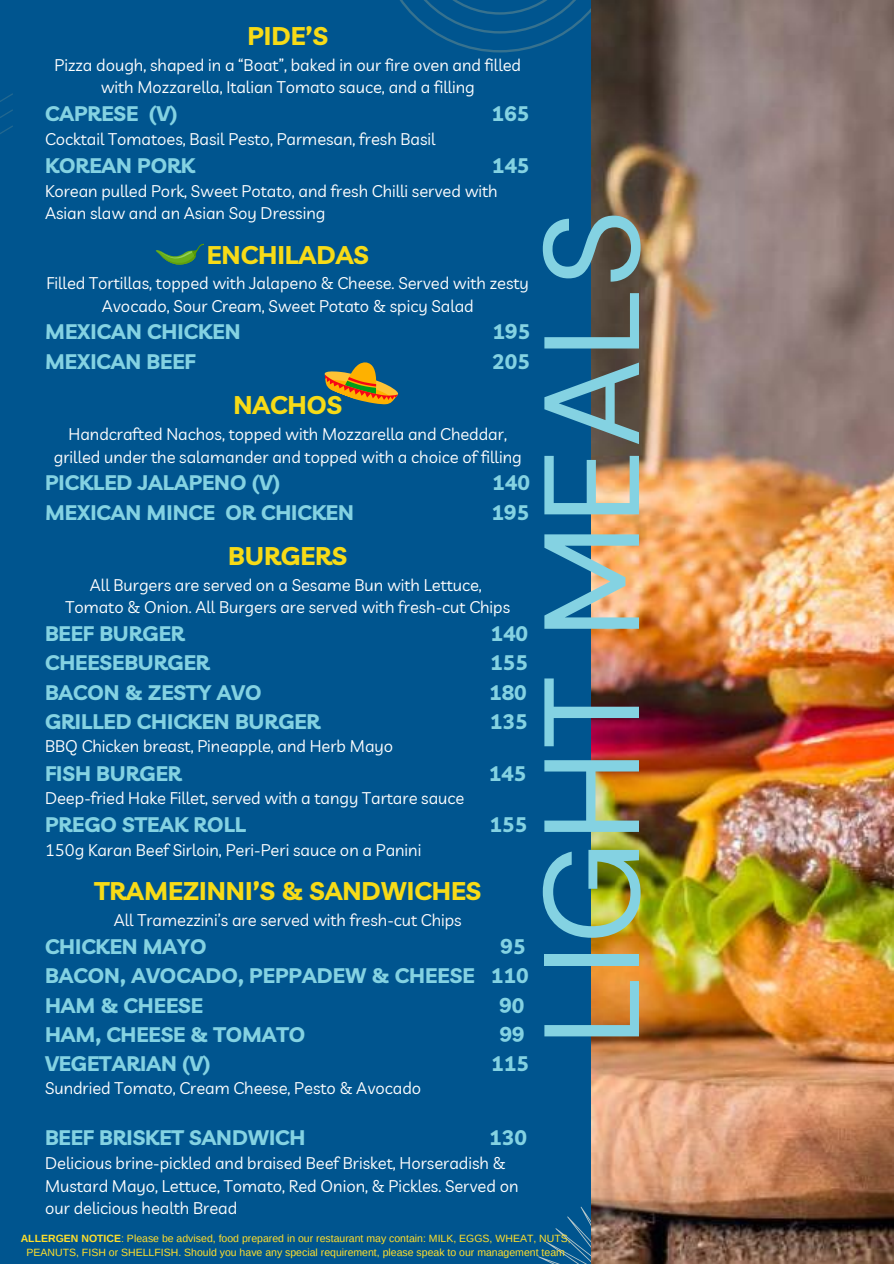
<style>
.page{position:relative;width:894px;height:1264px;background:#fff}
.page>*{position:absolute;margin:0;border:0;box-sizing:border-box;transform-origin:0 0}
.t1{font:135px "DM Sans";color:#84d2e2}
.t2{font:700 25.5px "Livvic";color:#f7db17}
.t3{font:700 21px/29.2px "Livvic";color:#84d2e2}
.t4{font:16.5px/22.5px "Livvic";color:#fff;text-align:center}
.t5{font:16.5px "Livvic";color:#fffbfb}
.t6{font:10.5px/14px "Arimo";color:#ffdf2b;text-align:center}
.s1{color:#fffefe}
.s2{font-weight:700}
</style>
<div class="page">
<div style="left:0;top:0;width:893px;height:1263px;background:#00558f"></div>
<svg style="left:400px;top:0;width:191px;height:52px"></svg>
<svg style="left:538px;top:1206px;width:53px;height:57px"></svg>
<svg style="left:0;top:93px;width:13px;height:41px"></svg>
<img style="left:591px;top:0;width:302px;height:1263px">
<svg style="left:324px;top:362px;width:74px;height:42px"></svg>
<svg style="left:156px;top:244px;width:48px;height:21px"></svg>
<h2 class="t2" style="left:247px;top:16px;width:82px">PIDE’S</h2>
<p class="t4" style="left:54px;top:53px;width:468px">Pizza dough, shaped in a “Boat”, baked in our fire oven and filled with Mozzarella, Italian Tomato sauce, and a filling</p>
<p class="t3" style="left:45px;top:97px;width:134px">CAPRESE (V)</p>
<p class="t3" style="left:491px;top:97px;width:39px">165</p>
<p class="t4" style="left:45px;top:127px;width:392px">Cocktail Tomatoes, Basil Pesto, Parmesan, fresh Basil</p>
<p class="t3" style="left:45px;top:149px;width:151px">KOREAN PORK</p>
<p class="t3" style="left:491px;top:149px;width:39px">145</p>
<p class="t4" style="left:45px;top:179px;width:454px;text-align:left">Korean pulled Pork, Sweet Potato, and fresh Chilli served with<br>Asian slaw and an Asian Soy Dressing</p>
<h2 class="t2" style="left:207px;top:235px;width:163px">ENCHILADAS</h2>
<p class="t4" style="left:47px;top:271px;width:483px">Filled Tortillas, topped with Jalapeno &amp; Cheese. Served with zesty<br>Avocado, Sour Cream, Sweet Potato &amp; spicy Salad</p>
<p class="t3" style="left:45px;top:315px;width:197px">MEXICAN CHICKEN</p>
<p class="t3" style="left:492px;top:315px;width:39px">195</p>
<p class="t3" style="left:45px;top:345px;width:152px">MEXICAN BEEF</p>
<p class="t3" style="left:492px;top:345px;width:39px">205</p>
<h2 class="t2" style="left:233px;top:385px;width:110px">NACHOS</h2>
<p class="t4" style="left:54px;top:422px;width:469px">Handcrafted Nachos, topped with Mozzarella and Cheddar, grilled under the salamander and topped with a choice of filling</p>
<p class="t3" style="left:45px;top:466px;width:237px">PICKLED JALAPENO (V)</p>
<p class="t3" style="left:492px;top:466px;width:39px">140</p>
<p class="t3" style="left:45px;top:495px;width:310px">MEXICAN MINCE OR CHICKEN</p>
<p class="t3" style="left:491px;top:495px;width:39px">195</p>
<h2 class="t2" style="left:228px;top:535px;width:120px">BURGERS</h2>
<p class="t4" style="left:65px;top:572px;width:446px">All Burgers are served on a Sesame Bun with Lettuce,<br>Tomato &amp; Onion. All Burgers are served with fresh-cut Chips</p>
<p class="t3" style="left:45px;top:617px;width:141px">BEEF BURGER</p>
<p class="t3" style="left:490px;top:617px;width:39px">140</p>
<p class="t3" style="left:45px;top:646px;width:166px">CHEESEBURGER</p>
<p class="t3" style="left:490px;top:646px;width:39px">155</p>
<p class="t3" style="left:45px;top:675px;width:218px">BACON &amp; ZESTY AVO</p>
<p class="t3" style="left:489px;top:675px;width:39px">180</p>
<p class="t3" style="left:45px;top:705px;width:277px">GRILLED CHICKEN BURGER</p>
<p class="t3" style="left:489px;top:705px;width:39px">135</p>
<p class="t4" style="left:45px;top:734px;width:349px">BBQ Chicken breast, Pineapple, and Herb Mayo</p>
<p class="t3" style="left:45px;top:756px;width:138px">FISH BURGER</p>
<p class="t3" style="left:488px;top:756px;width:39px">145</p>
<p class="t4" style="left:45px;top:785px;width:420px">Deep-fried Hake Fillet, served with a tangy Tartare sauce</p>
<p class="t3" style="left:45px;top:808px;width:202px">PREGO STEAK ROLL</p>
<p class="t3" style="left:489px;top:808px;width:39px">155</p>
<p class="t4" style="left:45px;top:838px;width:378px">150g Karan Beef Sirloin, Peri-Peri sauce on a Panini</p>
<h2 class="t2" style="left:94px;top:871px;width:388px">TRAMEZINNI’S &amp; SANDWICHES</h2>
<p class="t5" style="left:114px;top:908px;width:349px">All Tramezzini’s are served with fresh-cut Chips</p>
<p class="t3" style="left:45px;top:930px;width:163px">CHICKEN MAYO</p>
<h1 class="t1" style="left:508px;top:1046px;width:838px;rotate:-90deg">LIGHT MEALS</h1>
<p class="t3" style="left:45px;top:930px;width:485px;text-indent:455px">95<br>BACON, AVOCADO, PEPPADEW &amp; CHEESE 110<br>HAM &amp; CHEESE</p>
<p class="t3" style="left:499px;top:988px;width:27px">90</p>
<p class="t3" style="left:45px;top:1017px;width:262px">HAM, CHEESE &amp; TOMATO</p>
<p class="t3" style="left:499px;top:1017px;width:27px">99</p>
<p class="t3" style="left:45px;top:1047px;width:167px">VEGETARIAN (V)</p>
<p class="t3" style="left:491px;top:1047px;width:39px">115</p>
<p class="t4" style="left:45px;top:1076px;width:377px">Sundried Tomato, Cream Cheese, Pesto &amp; Avocado</p>
<p class="t3" style="left:45px;top:1121px;width:262px">BEEF BRISKET SANDWICH</p>
<p class="t3" style="left:489px;top:1121px;width:39px">130</p>
<p class="t4" style="left:45px;top:1151px;width:475px;text-align:left"><span class="s1">Delicious b</span>rine-pickled and braised Beef Brisket, Horseradish &amp;<br>Mustard Mayo, Lettuce, Tomato, Red Onion, &amp; Pickles. Served on our delicious health Bread</p>
<p class="t6" style="left:21px;top:1231px;width:551px"><span class="s2">ALLERGEN NOTICE</span>: Please be advised, food prepared in our restaurant may contain: MILK, EGGS, WHEAT, NUTS,<br>PEANUTS, FISH or SHELLFISH. Should you have any special requirement, please speak to our management team</p>
</div>
